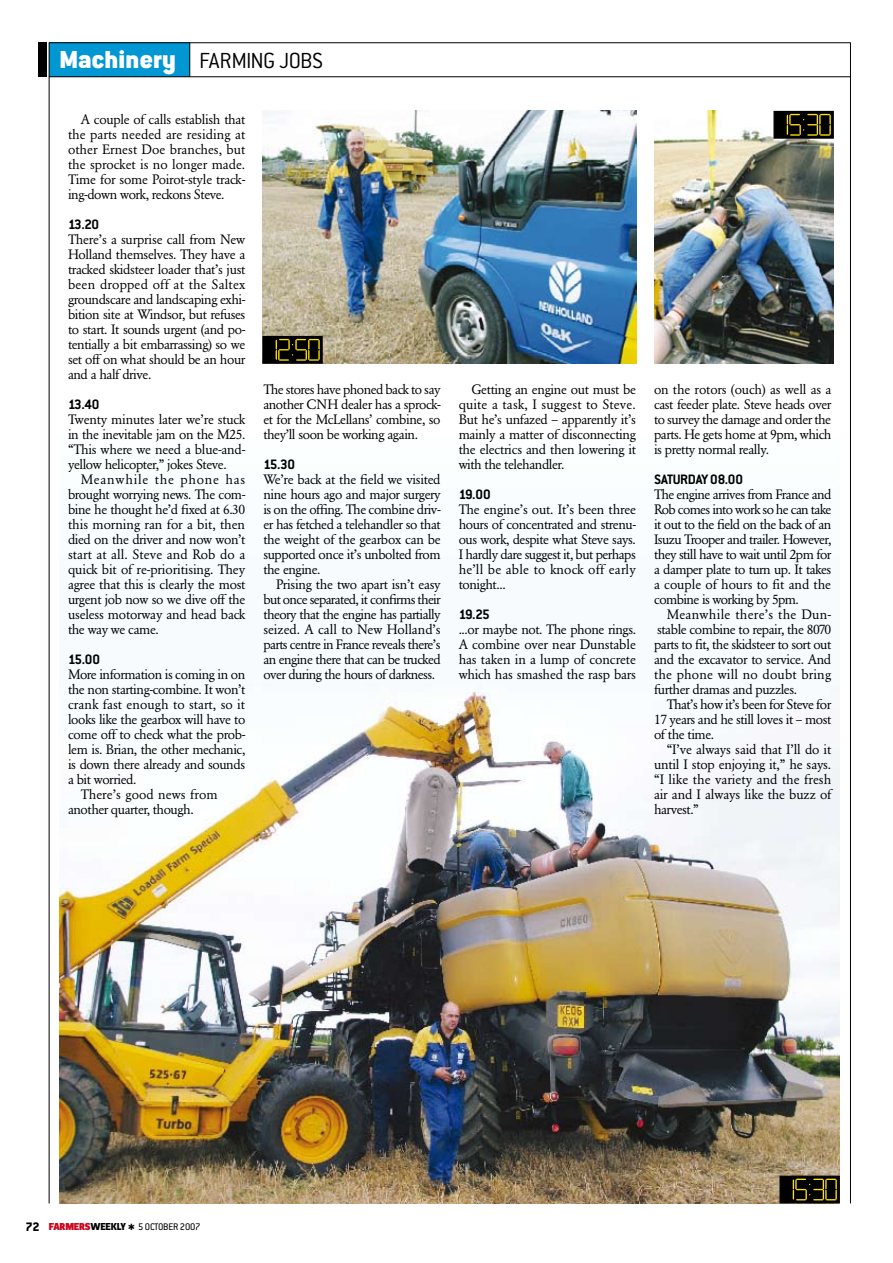
<style>
.page{position:relative;width:893px;height:1263px;background:#fff}
.page>*{position:absolute;margin:0;border:0;box-sizing:border-box;transform-origin:0 0}
.t1{font:900 27px "Conduit ITC";letter-spacing:.01em;color:#fff}
.t2{font:300 24px "Conduit ITC";color:#000}
.t3{font:700 15px "Conduit ITC";letter-spacing:-.025em;color:#000}
.t4{font:13.5px/15px "Garamond BE";letter-spacing:-.03em;color:#000;text-align:justify}
.t5{font:13.5px "Garamond BE";color:#000}
.t6{font:13.5px "Garamond BE";letter-spacing:.005em;color:#000}
.t7{font:10.5px "Conduit ITC";letter-spacing:-.015em;color:#000}
.s1{font-weight:300;font-size:24px;color:#000}
.s2{font-weight:800;font-size:13.5px}
.s3{font-family:"Zine Sans Dis";font-weight:900;color:#cc071e}
.s4{font-family:"Zine Sans Dis";font-weight:800}
</style>
<div class="page">
<img style="left:60px;top:684px;width:780px;height:519px">
<div style="left:49px;top:43px;width:140px;height:34px;background:#0097d3"></div>
<div style="left:38px;top:43px;width:9px;height:34px;background:#000"></div>
<hr style="left:49px;top:42px;width:801px;height:1px;background:#000">
<hr style="left:49px;top:77px;width:801px;height:1px;background:#000">
<hr style="left:850px;top:43px;width:1px;height:1160px;background:#000">
<hr style="left:189px;top:43px;width:1px;height:34px;background:#000">
<hr style="left:49px;top:43px;width:1px;height:1160px;background:#000">
<img style="left:654px;top:111px;width:180px;height:253px">
<img style="left:262px;top:111px;width:374px;height:253px">
<svg style="left:262px;top:335px;width:61px;height:29px;background:#2a2506"></svg>
<svg style="left:773px;top:110px;width:61px;height:29px;background:#2d290c"></svg>
<svg style="left:779px;top:1175px;width:61px;height:29px;background:#2a2506"></svg>
<h1 class="t1" style="left:60px;top:44px;width:152px">Machinery <span class="s1">FARMING</span></h1>
<h2 class="t2" style="left:279px;top:46px;width:12px">JOBS</h2>
<p class="t4" style="left:68px;top:112px;width:179px;text-indent:13px">A couple of calls establish that the parts needed are residing at other Ernest Doe branches, but the sprocket is no longer made.<br>Time for some Poirot-style track&shy;ing-down work, reckons Steve.</p>
<p class="t3" style="left:68px;top:215px;width:33px">13.20</p>
<p class="t4" style="left:68px;top:232px;width:179px">There’s a surprise call from New Holland themselves. They have a tracked skidsteer loader that’s just been dropped off at the Saltex groundscare and landscaping exhi&shy;bition site at Windsor, but refuses to start. It sounds urgent (and po&shy;tentially a bit embarrassing) so we set off on what should be an hour and a half drive.</p>
<p class="t3" style="left:68px;top:395px;width:33px">13.40</p>
<p class="t4" style="left:68px;top:412px;width:179px">Twenty minutes later we’re stuck in the inevitable jam on the M25. “This where we need a blue-and&shy;yellow helicopter,” jokes Steve.</p>
<p class="t4" style="left:68px;top:472px;width:179px;text-indent:13px">Meanwhile the phone has brought worrying news. The com&shy;bine he thought he’d fixed at 6.30 this morning ran for a bit, then died on the driver and now won’t start at all. Steve and Rob do a quick bit of re-prioritising. They agree that this is clearly the most urgent job now so we dive off the useless motorway and head back the way we came.</p>
<p class="t3" style="left:68px;top:650px;width:34px">15.00</p>
<p class="t4" style="left:68px;top:667px;width:179px">More information is coming in on</p>
<p class="t4" style="left:68px;top:682px;width:179px">the non starting-combine. It won’t</p>
<p class="t5" style="left:68px;top:696px;width:179px">crank fast enough to start, so it</p>
<p class="t4" style="left:68px;top:712px;width:179px">looks like the gearbox will have to</p>
<p class="t4" style="left:68px;top:727px;width:179px">come off to check what the prob-</p>
<p class="t4" style="left:68px;top:742px;width:179px">lem is. Brian, the other mechanic,</p>
<p class="t4" style="left:68px;top:757px;width:179px">is down there already and sounds</p>
<p class="t4" style="left:68px;top:772px;width:70px">a bit worried.</p>
<p class="t6" style="left:81px;top:786px;width:138px">There’s good news from</p>
<p class="t4" style="left:68px;top:802px;width:127px">another quarter, though.</p>
<p class="t4" style="left:263px;top:382px;width:179px">The stores have phoned back to say another CNH dealer has a sprock&shy;et for the McLellans’ combine, so they’ll soon be working again.</p>
<p class="t3" style="left:263px;top:455px;width:33px">15.30</p>
<p class="t4" style="left:263px;top:472px;width:179px">We’re back at the field we visited nine hours ago and major surgery is on the offing. The combine driv&shy;er has fetched a telehandler so that the weight of the gearbox can be supported once it’s unbolted from the engine.</p>
<p class="t4" style="left:263px;top:577px;width:179px;text-indent:13px">Prising the two apart isn’t easy but once separated, it confirms their theory that the engine has partially seized. A call to New Holland’s parts centre in France reveals there’s an engine there that can be trucked over during the hours of darkness.</p>
<p class="t4" style="left:459px;top:382px;width:179px;text-indent:13px">Getting an engine out must be quite a task, I suggest to Steve.<br>But he’s unfazed – apparently it’s mainly a matter of disconnecting the electrics and then lowering it with the telehandler.</p>
<p class="t3" style="left:459px;top:485px;width:34px">19.00</p>
<p class="t4" style="left:459px;top:502px;width:179px">The engine’s out. It’s been three hours of concentrated and strenu&shy;ous work, despite what Steve says.<br>I hardly dare suggest it, but perhaps he’ll be able to knock off early tonight...</p>
<p class="t3" style="left:459px;top:605px;width:33px">19.25</p>
<p class="t4" style="left:459px;top:622px;width:179px">...or maybe not. The phone rings.<br>A combine over near Dunstable has taken in a lump of concrete which has smashed the rasp bars</p>
<p class="t4" style="left:654px;top:382px;width:179px">on the rotors (ouch) as well as a cast feeder plate. Steve heads over to survey the damage and order the parts. He gets home at 9pm, which is pretty normal really.</p>
<p class="t3" style="left:654px;top:470px;width:91px">SATURDAY 08.00</p>
<p class="t4" style="left:654px;top:487px;width:179px">The engine arrives from France and Rob comes into work so he can take it out to the field on the back of an Isuzu Trooper and trailer. However, they still have to wait until 2pm for a damper plate to turn up. It takes a couple of hours to fit and the combine is working by 5pm.</p>
<p class="t4" style="left:654px;top:607px;width:179px;text-indent:13px">Meanwhile there’s the Dun&shy;stable combine to repair, the 8070 parts to fit, the skidsteer to sort out and the excavator to service. And the phone will no doubt bring further dramas and puzzles.</p>
<p class="t4" style="left:654px;top:697px;width:179px;text-indent:13px">That’s how it’s been for Steve for 17 years and he still loves it – most of the time.</p>
<p class="t4" style="left:654px;top:742px;width:179px;text-indent:13px">“I’ve always said that I’ll do it until I stop enjoying it,” he says. “I like the variety and the fresh air and I always like the buzz of harvest.”</p>
<p class="t7" style="left:26px;top:1221px;width:177px"><span class="s2">72</span> <span class="s3">FARMERS</span><span class="s4">Weekly</span> 5 OCTOBER 2007</p>
</div>
